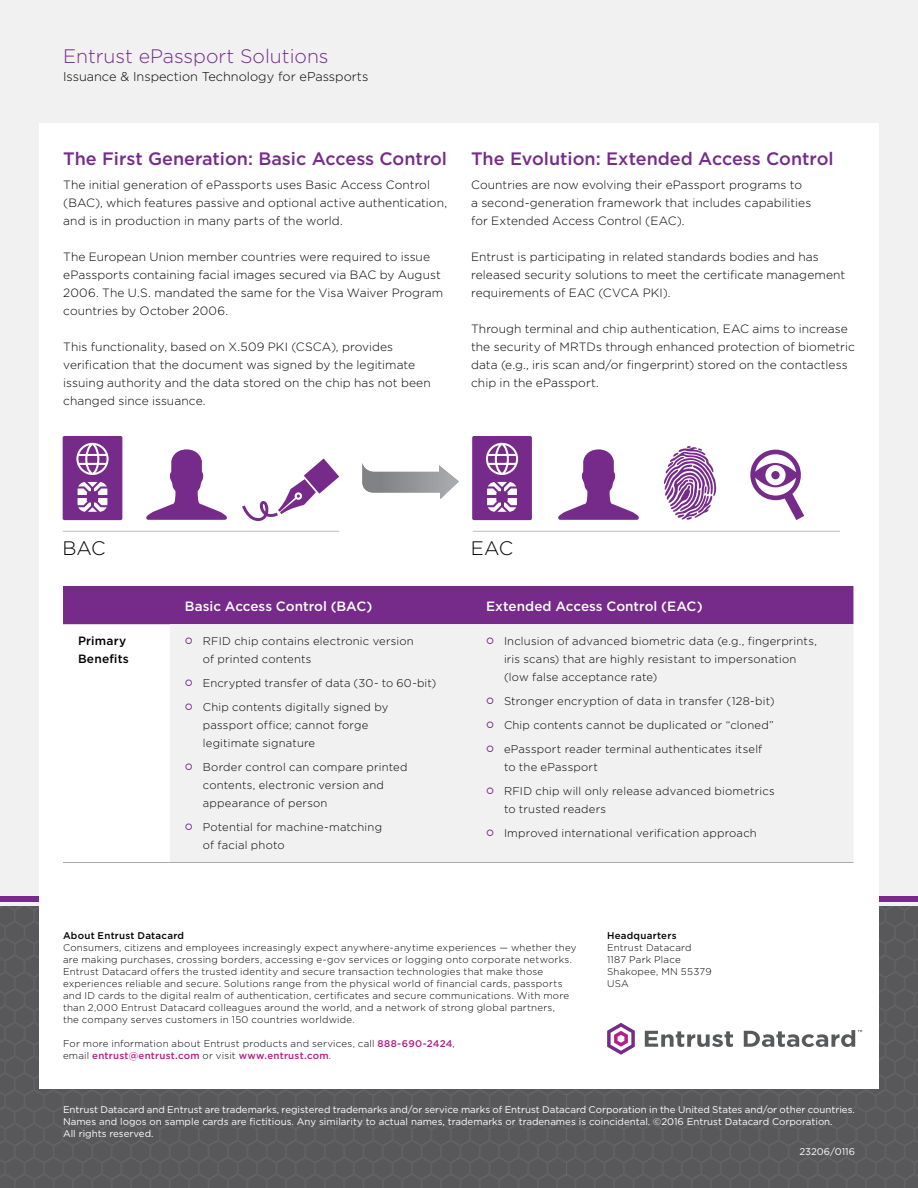
<style>
.page{position:relative;width:918px;height:1188px;background:#f1f1f2}
.page>*{position:absolute;margin:0;border:0;box-sizing:border-box;transform-origin:0 0}
.Page_Header{font:300 19.5px "Gotham";color:#762b8a}
.Header_3{font:300 19.5px "Gotham";letter-spacing:-.025em;color:#000}
.Header_2{font:500 18px "Gotham";color:#762b8a}
.Table_-_Header{font:500 13.5px "Gotham";color:#fff}
.Page_SubHeader{font:300 12.75px "Gotham";color:#000}
.Main_Body_Text{font:300 12px/18px "Gotham";letter-spacing:.005em;color:#000}
.Table_-_Cell_Title{font:500 12px/18px "Gotham";letter-spacing:.02em;color:#000}
.t1{font:300 11.25px/18px "Gotham";letter-spacing:.015em;color:#000}
.t2{font:300 9.75px/12px "Gotham";letter-spacing:.025em;color:#000}
.Company_Boilerplate{font:9.75px/12px "Gotham";color:#fff}
.t3{font:500 9.75px "Gotham";letter-spacing:.025em;color:#000}
.s1{font-weight:500;color:#b51e85}
</style>
<div class="page">
<div style="left:0;top:896px;width:918px;height:6px;background:#762b8a"></div>
<img style="left:0;top:906px;width:918px;height:282px">
<div style="left:39px;top:123px;width:840px;height:966px;background:#fff"></div>
<svg style="left:645px;top:1031px;width:88px;height:16px"></svg>
<svg style="left:744px;top:1030px;width:118px;height:17px"></svg>
<svg style="left:607px;top:1023px;width:28px;height:32px"></svg>
<div style="left:63px;top:436px;width:59px;height:84px;background:#762b8a;border-radius:2px"></div>
<svg style="left:78px;top:482px;width:29px;height:30px"></svg>
<hr style="left:76px;top:496px;width:33px;height:2px;background:#762b8a">
<svg style="left:77px;top:501px;width:31px;height:11px"></svg>
<svg style="left:76px;top:443px;width:33px;height:50px"></svg>
<hr style="left:91px;top:487px;width:3px;height:20px;background:#762b8a">
<div style="left:87px;top:491px;width:11px;height:12px;background:#762b8a;border-radius:3px"></div>
<div style="left:472px;top:436px;width:60px;height:84px;background:#762b8a;border-radius:2px"></div>
<svg style="left:487px;top:482px;width:30px;height:30px"></svg>
<hr style="left:486px;top:496px;width:32px;height:2px;background:#762b8a">
<svg style="left:487px;top:501px;width:30px;height:11px"></svg>
<svg style="left:486px;top:443px;width:32px;height:50px"></svg>
<hr style="left:501px;top:487px;width:2px;height:20px;background:#762b8a">
<div style="left:496px;top:491px;width:12px;height:12px;background:#762b8a;border-radius:3px"></div>
<svg style="left:750px;top:450px;width:54px;height:70px"></svg>
<svg style="left:362px;top:463px;width:97px;height:36px"></svg>
<svg style="left:664px;top:446px;width:52px;height:74px"></svg>
<svg style="left:146px;top:449px;width:81px;height:71px"></svg>
<svg style="left:558px;top:449px;width:81px;height:71px"></svg>
<hr style="left:63px;top:531px;width:276px;height:1px;background:#bcbec0">
<hr style="left:473px;top:531px;width:367px;height:1px;background:#bcbec0">
<svg style="left:242px;top:459px;width:97px;height:62px"></svg>
<div style="left:63px;top:586px;width:790px;height:38px;background:#762b8a"></div>
<div style="left:170px;top:624px;width:683px;height:238px;background:#f1f1f2"></div>
<hr style="left:63px;top:862px;width:107px;height:1px;background:#a7a9ac">
<hr style="left:170px;top:862px;width:301px;height:1px;background:#a7a9ac">
<hr style="left:471px;top:862px;width:382px;height:1px;background:#a7a9ac">
<svg style="left:186px;top:638px;width:6px;height:6px"></svg>
<svg style="left:186px;top:680px;width:6px;height:6px"></svg>
<svg style="left:186px;top:704px;width:6px;height:6px"></svg>
<svg style="left:186px;top:764px;width:6px;height:6px"></svg>
<svg style="left:186px;top:824px;width:6px;height:6px"></svg>
<svg style="left:487px;top:638px;width:6px;height:6px"></svg>
<svg style="left:487px;top:698px;width:6px;height:6px"></svg>
<svg style="left:487px;top:722px;width:6px;height:6px"></svg>
<svg style="left:487px;top:746px;width:6px;height:6px"></svg>
<svg style="left:487px;top:788px;width:6px;height:6px"></svg>
<svg style="left:487px;top:830px;width:6px;height:6px"></svg>
<p class="Page_Header" style="left:63px;top:45px;width:267px">Entrust ePassport Solutions</p>
<p class="Page_SubHeader" style="left:63px;top:70px;width:307px">Issuance &amp; Inspection Technology for ePassports</p>
<p class="Header_2" style="left:63px;top:148px;width:385px">The First Generation: Basic Access Control</p>
<p class="Main_Body_Text" style="left:63px;top:176px;width:385px">The initial generation of ePassports uses Basic Access Control (BAC), which features passive and optional active authentication, and is in production in many parts of the world.</p>
<p class="Main_Body_Text" style="left:63px;top:248px;width:382px">The European Union member countries were required to issue ePassports containing facial images secured via BAC by August 2006. The U.S. mandated the same for the Visa Waiver Program countries by October 2006.</p>
<p class="Main_Body_Text" style="left:63px;top:338px;width:369px">This functionality, based on X.509 PKI (CSCA), provides verification that the document was signed by the legitimate issuing authority and the data stored on the chip has not been changed since issuance.</p>
<p class="Header_2" style="left:471px;top:148px;width:364px">The Evolution: Extended Access Control</p>
<p class="Main_Body_Text" style="left:471px;top:176px;width:342px">Countries are now evolving their ePassport programs to a second-generation framework that includes capabilities for Extended Access Control (EAC).</p>
<p class="Main_Body_Text" style="left:471px;top:248px;width:376px">Entrust is participating in related standards bodies and has released security solutions to meet the certificate management requirements of EAC (CVCA PKI).</p>
<p class="Main_Body_Text" style="left:471px;top:320px;width:385px">Through terminal and chip authentication, EAC aims to increase the security of MRTDs through enhanced protection of biometric data (e.g., iris scan and/or fingerprint) stored on the contactless chip in the ePassport.</p>
<p class="Header_3" style="left:63px;top:537px;width:44px">BAC</p>
<p class="Header_3" style="left:471px;top:537px;width:44px">EAC</p>
<p class="Table_-_Header" style="left:185px;top:598px;width:189px">Basic Access Control (BAC)</p>
<p class="Table_-_Header" style="left:486px;top:598px;width:218px">Extended Access Control (EAC)</p>
<p class="Table_-_Cell_Title" style="left:78px;top:631px;width:52px">Primary<br>Benefits</p>
<p class="t1" style="left:203px;top:632px;width:212px">RFID chip contains electronic version of printed contents</p>
<p class="t1" style="left:203px;top:674px;width:235px">Encrypted transfer of data (30- to 60-bit)</p>
<p class="t1" style="left:203px;top:698px;width:187px">Chip contents digitally signed by passport office; cannot forge legitimate signature</p>
<p class="t1" style="left:203px;top:758px;width:206px">Border control can compare printed contents, electronic version and appearance of person</p>
<p class="t1" style="left:203px;top:818px;width:181px">Potential for machine-matching of facial photo</p>
<p class="t1" style="left:504px;top:632px;width:314px">Inclusion of advanced biometric data (e.g., fingerprints, iris scans) that are highly resistant to impersonation (low false acceptance rate)</p>
<p class="t1" style="left:504px;top:692px;width:272px">Stronger encryption of data in transfer (128-bit)</p>
<p class="t1" style="left:504px;top:716px;width:271px">Chip contents cannot be duplicated or “cloned”</p>
<p class="t1" style="left:504px;top:740px;width:260px">ePassport reader terminal authenticates itself to the ePassport</p>
<p class="t1" style="left:504px;top:782px;width:272px">RFID chip will only release advanced biometrics to trusted readers</p>
<p class="t1" style="left:504px;top:824px;width:254px">Improved international verification approach</p>
<p class="t3" style="left:63px;top:930px;width:123px">About Entrust Datacard</p>
<p class="t2" style="left:63px;top:941px;width:515px">Consumers, citizens and employees increasingly expect anywhere-anytime experiences — whether they are making purchases, crossing borders, accessing e-gov services or logging onto corporate networks.<br>Entrust Datacard offers the trusted identity and secure transaction technologies that make those experiences reliable and secure. Solutions range from the physical world of financial cards, passports and ID cards to the digital realm of authentication, certificates and secure communications. With more than 2,000 Entrust Datacard colleagues around the world, and a network of strong global partners,<br>the company serves customers in 150 countries worldwide.</p>
<p class="t2" style="left:63px;top:1037px;width:393px">For more information about Entrust products and services, call <span class="s1">888-690-2424</span>, email <span class="s1">entrust@entrust.com</span> or visit <span class="s1">www.entrust.com</span>.</p>
<p class="t3" style="left:607px;top:930px;width:71px">Headquarters</p>
<p class="t2" style="left:607px;top:941px;width:106px">Entrust Datacard<br>1187 Park Place<br>Shakopee, MN 55379<br>USA</p>
<p class="Company_Boilerplate" style="left:63px;top:1103px;width:794px">Entrust Datacard and Entrust are trademarks, registered trademarks and/or service marks of Entrust Datacard Corporation in the United States and/or other countries.<br>Names and logos on sample cards are fictitious. Any similarity to actual names, trademarks or tradenames is coincidental. ©2016 Entrust Datacard Corporation.<br>All rights reserved.</p>
<p class="Company_Boilerplate" style="left:799px;top:1145px;width:57px">23206/0116</p>
</div>
